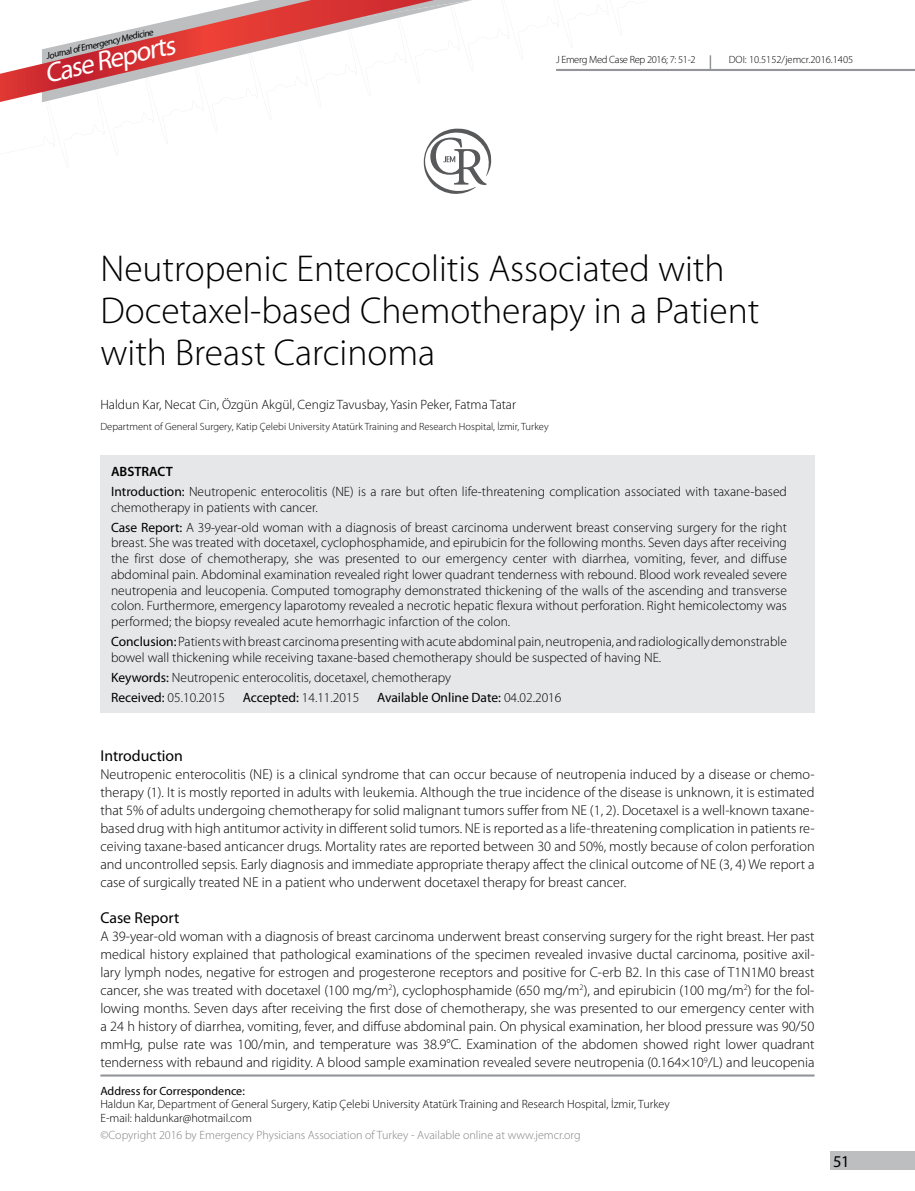
<style>
.page{position:relative;width:915px;height:1191px;background:#fff}
.page>*{position:absolute;margin:0;border:0;box-sizing:border-box;transform-origin:0 0}
.t1{font:300 37.5px/42px "Myriad Pro";color:#000}
.t2{font:italic 27.3px "Myriad Pro";color:#fff}
.t3{font:16.5px "Myriad Pro";color:#000}
.t4{font:15.75px "Myriad Pro";color:#000}
.t5{font:300 14.25px/18px "Myriad Pro";color:#000;text-align:justify}
.t6{font:300 13.5px/15.8px "Myriad Pro";color:#000}
.t7{font:13.5px "Myriad Pro";color:#000}
.t8{font:300 12px/13.5px "Myriad Pro";color:#000}
.t9{font:300 12px "Myriad Pro";color:#808285}
.t10{font:12px "Myriad Pro";color:#000}
.t11{font:300 10.5px "Myriad Pro";color:#000}
.t12{font:300 10.5px "Myriad Pro";letter-spacing:-.03em;color:#000}
.t13{font:italic 9.3px "Myriad Pro";color:#000}
.s1{font-weight:600}
.s2{font-weight:400}
.s3{font-weight:300}
</style>
<div class="page">
<hr style="left:556px;top:69px;width:358px;height:2px;background:#939598">
<hr style="left:100px;top:1074px;width:714px;height:2px;background:#939598">
<svg style="left:0;top:0;width:622px;height:194px"></svg>
<div style="left:830px;top:1151px;width:84px;height:18px;background:#bcbec0"></div>
<div style="left:100px;top:455px;width:714px;height:257px;background:#e6e7e8"></div>
<svg style="left:709px;top:55px;width:2px;height:14px"></svg>
<p class="t13" style="left:45px;top:51px;width:111px;rotate:-13deg">Journal of Emergency Medicine</p>
<h2 class="t2" style="left:41px;top:58px;width:134px;rotate:-13deg">Case Reports</h2>
<p class="t12" style="left:556px;top:53px;width:141px">J Emerg Med Case Rep 2016; 7: 51-2</p>
<p class="t11" style="left:728px;top:53px;width:126px">DOI: 10.5152/jemcr.2016.1405</p>
<h1 class="t1" style="left:100px;top:247px;width:660px">Neutropenic Enterocolitis Associated with<br>Docetaxel-based Chemotherapy in a Patient with Breast Carcinoma</h1>
<p class="t6" style="left:100px;top:397px;width:417px">Haldun Kar, Necat Cin, Özgün Akgül, Cengiz Tavusbay, Yasin Peker, Fatma Tatar</p>
<p class="t11" style="left:100px;top:420px;width:449px">Department of General Surgery, Katip Çelebi University Atatürk Training and Research Hospital, İzmir, Turkey</p>
<p class="t6" style="left:111px;top:461px;width:677px;line-height:20px"><span class="s1">ABSTRACT<br></span><span class="s2">Introduction:</span> Neutropenic enterocolitis (NE) is a rare but often life-threatening complication associated with taxane-based</p>
<p class="t6" style="left:111px;top:497px;width:677px;line-height:20px">chemotherapy in patients with cancer.<br><span class="s2">Case Report:</span> A 39-year-old woman with a diagnosis of breast carcinoma underwent breast conserving surgery for the right</p>
<p class="t6" style="left:111px;top:535px;width:677px;text-align:justify">breast. She was treated with docetaxel, cyclophosphamide, and epirubicin for the following months. Seven days after receiving the first dose of chemotherapy, she was presented to our emergency center with diarrhea, vomiting, fever, and diffuse abdominal pain. Abdominal examination revealed right lower quadrant tenderness with rebound. Blood work revealed severe neutropenia and leucopenia. Computed tomography demonstrated thickening of the walls of the ascending and transverse colon. Furthermore, emergency laparotomy revealed a necrotic hepatic flexura without perforation. Right hemicolectomy was performed; the biopsy revealed acute hemorrhagic infarction of the colon.</p>
<p class="t6" style="left:111px;top:633px;width:677px"><span class="s2">Conclusion:</span> Patients with breast carcinoma presenting with acute abdominal pain, neutropenia, and radiologically demonstrable bowel wall thickening while receiving taxane-based chemotherapy should be suspected of having NE.</p>
<p class="t6" style="left:111px;top:667px;width:341px;line-height:20px"><span class="s2">Keywords:</span> Neutropenic enterocolitis, docetaxel, chemotherapy<br><span class="s2">Received:</span> 05.10.2015</p>
<p class="t6" style="left:243px;top:689px;width:118px"><span class="s2">Accepted:</span> 14.11.2015</p>
<p class="t7" style="left:377px;top:689px;width:186px">Available Online Date: <span class="s3">04.02.2016</span></p>
<p class="t4" style="left:100px;top:746px;width:84px">Introduction</p>
<p class="t5" style="left:100px;top:765px;width:715px">Neutropenic enterocolitis (NE) is a clinical syndrome that can occur because of neutropenia induced by a disease or chemo&shy;therapy (1). It is mostly reported in adults with leukemia. Although the true incidence of the disease is unknown, it is estimated that 5% of adults undergoing chemotherapy for solid malignant tumors suffer from NE (1, 2). Docetaxel is a well-known taxane&shy;based drug with high antitumor activity in different solid tumors. NE is reported as a life-threatening complication in patients re&shy;ceiving taxane-based anticancer drugs. Mortality rates are reported between 30 and 50%, mostly because of colon perforation and uncontrolled sepsis. Early diagnosis and immediate appropriate therapy affect the clinical outcome of NE (3, 4) We report a case of surgically treated NE in a patient who underwent docetaxel therapy for breast cancer.</p>
<p class="t4" style="left:100px;top:908px;width:80px">Case Report</p>
<p class="t5" style="left:100px;top:927px;width:715px">A 39-year-old woman with a diagnosis of breast carcinoma underwent breast conserving surgery for the right breast. Her past medical history explained that pathological examinations of the specimen revealed invasive ductal carcinoma, positive axil&shy;lary lymph nodes, negative for estrogen and progesterone receptors and positive for C-erb B2. In this case of T1N1M0 breast cancer, she was treated with docetaxel (100 mg/m<sup>2</sup>), cyclophosphamide (650 mg/m<sup>2</sup>), and epirubicin (100 mg/m<sup>2</sup>) for the fol&shy;lowing months. Seven days after receiving the first dose of chemotherapy, she was presented to our emergency center with a 24 h history of diarrhea, vomiting, fever, and diffuse abdominal pain. On physical examination, her blood pressure was 90/50 mmHg, pulse rate was 100/min, and temperature was 38.9°C. Examination of the abdomen showed right lower quadrant tenderness with rebaund and rigidity. A blood sample examination revealed severe neutropenia (0.164×10<sup>9</sup>/L) and leucopenia</p>
<p class="t10" style="left:100px;top:1083px;width:146px">Address for Correspondence:</p>
<p class="t8" style="left:100px;top:1097px;width:570px">Haldun Kar, Department of General Surgery, Katip Çelebi University Atatürk Training and Research Hospital, İzmir, Turkey<br>E-mail: haldunkar@hotmail.com</p>
<p class="t9" style="left:100px;top:1127px;width:481px">©Copyright 2016 by Emergency Physicians Association of Turkey - Available online at www.jemcr.org</p>
<p class="t3" style="left:832px;top:1150px;width:18px">51</p>
</div>
